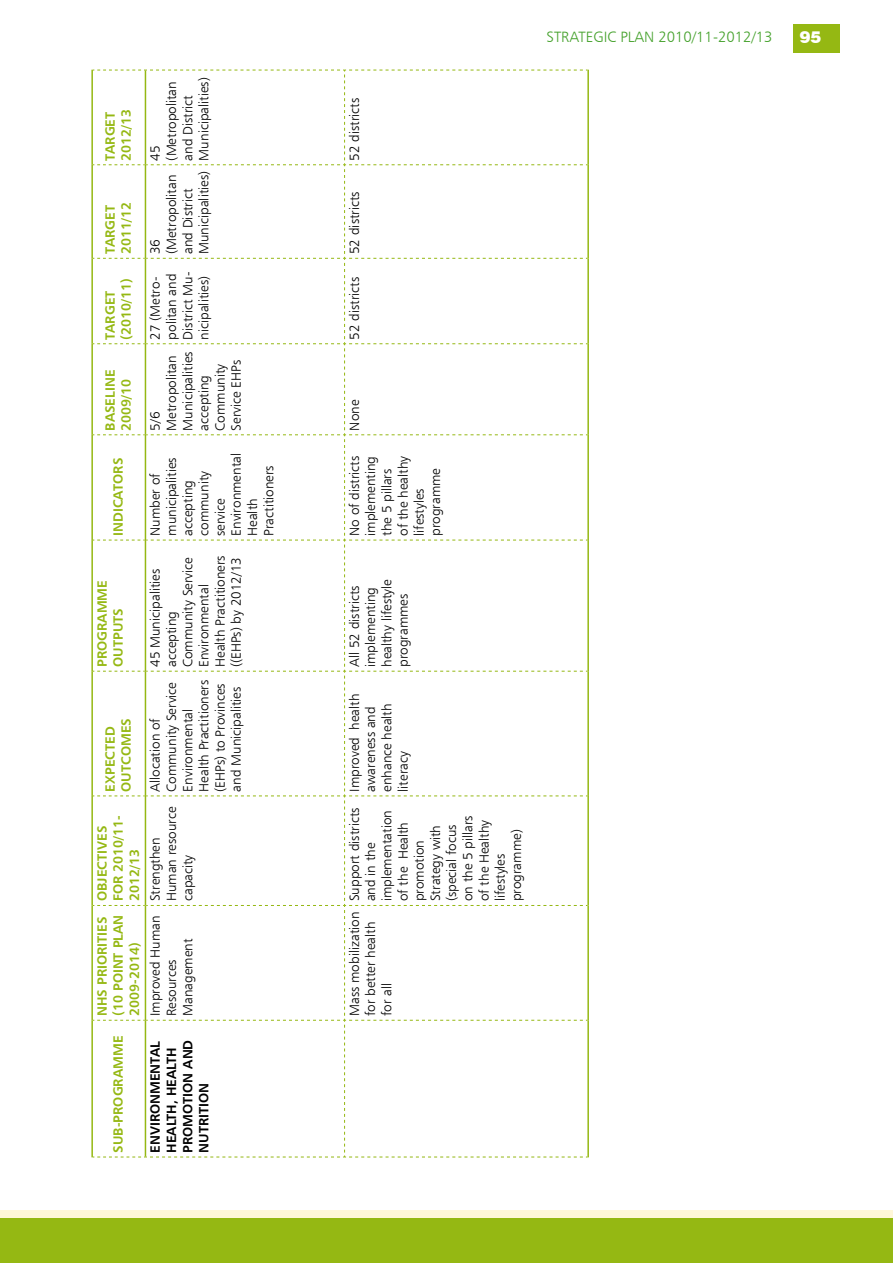
<style>
.page{position:relative;width:893px;height:1263px;background:#fff}
.page>*{position:absolute;margin:0;border:0;box-sizing:border-box;transform-origin:0 0}
.t1{font:900 16.5px "Swiss 721 BT";color:#fff}
.t2{font:15px "Humanist 777 BT Light B";color:#44a12b}
.t3{font:13.5px/16.2px "Humanist 777 BT Light B";color:#000}
.t4{font:13.5px/16.2px "Humanist 777 BT Bold B";color:#95b813}
.t5{font:13.5px/16.2px "Humanist 777 BT Bold B";color:#000}
</style>
<div class="page">
<div style="left:794px;top:24px;width:46px;height:29px;background:#95b813"></div>
<div style="left:0;top:1210px;width:893px;height:53px;background:#fff7d8"></div>
<div style="left:0;top:1218px;width:893px;height:45px;background:#95b813"></div>
<hr style="left:91px;top:1020px;width:2px;height:137px;background:#95b813">
<hr style="left:91px;top:905px;width:2px;height:115px;background:#95b813">
<hr style="left:91px;top:796px;width:2px;height:109px;background:#95b813">
<hr style="left:91px;top:671px;width:2px;height:125px;background:#95b813">
<hr style="left:91px;top:540px;width:2px;height:131px;background:#95b813">
<hr style="left:91px;top:435px;width:2px;height:105px;background:#95b813">
<hr style="left:91px;top:344px;width:2px;height:91px;background:#95b813">
<hr style="left:91px;top:258px;width:2px;height:86px;background:#95b813">
<hr style="left:91px;top:165px;width:2px;height:93px;background:#95b813">
<hr style="left:91px;top:70px;width:2px;height:95px;background:#95b813">
<hr style="left:587px;top:1020px;width:2px;height:137px;background:#95b813">
<hr style="left:587px;top:905px;width:2px;height:115px;background:#95b813">
<hr style="left:587px;top:796px;width:2px;height:109px;background:#95b813">
<hr style="left:587px;top:671px;width:2px;height:125px;background:#95b813">
<hr style="left:587px;top:540px;width:2px;height:131px;background:#95b813">
<hr style="left:587px;top:435px;width:2px;height:105px;background:#95b813">
<hr style="left:587px;top:344px;width:2px;height:91px;background:#95b813">
<hr style="left:587px;top:258px;width:2px;height:86px;background:#95b813">
<hr style="left:587px;top:165px;width:2px;height:93px;background:#95b813">
<hr style="left:587px;top:70px;width:2px;height:95px;background:#95b813">
<svg style="left:93px;top:70px;width:494px;height:1087px"></svg>
<p class="t4" style="left:102px;top:161px;width:53px;rotate:-90deg">TARGET<br>2012/13</p>
<p class="t4" style="left:102px;top:254px;width:53px;rotate:-90deg">TARGET<br>2011/12</p>
<p class="t4" style="left:102px;top:339px;width:63px;rotate:-90deg">TARGET (2010/11)</p>
<p class="t4" style="left:102px;top:431px;width:63px;rotate:-90deg">BASELINE<br>2009/10</p>
<p class="t3" style="left:147px;top:161px;width:85px;rotate:-90deg">45 (METROPOLITAN<br>AND DISTRICT<br>MUNICIPALITIES)</p>
<p class="t3" style="left:147px;top:254px;width:85px;rotate:-90deg">36 (METROPOLITAN<br>AND DISTRICT<br>MUNICIPALITIES)</p>
<p class="t3" style="left:147px;top:339px;width:69px;rotate:-90deg">27 (METRO-<br>POLITAN AND<br>DISTRICT MU-<br>NICIPALITIES)</p>
<p class="t3" style="left:147px;top:431px;width:81px;rotate:-90deg">5/6<br>METROPOLITAN<br>MUNICIPALITIES<br>ACCEPTING<br>COMMUNITY<br>SERVICE EHPS</p>
<p class="t4" style="left:110px;top:536px;width:79px;rotate:-90deg">INDICATORS</p>
<p class="t4" style="left:94px;top:667px;width:88px;rotate:-90deg">PROGRAMME<br>OUTPUTS</p>
<p class="t4" style="left:102px;top:792px;width:75px;rotate:-90deg">EXPECTED<br>OUTCOMES</p>
<p class="t4" style="left:94px;top:901px;width:87px;rotate:-90deg">OBJECTIVES<br>FOR 2010/11-<br>2012/13</p>
<p class="t4" style="left:94px;top:1016px;width:103px;rotate:-90deg">NHS PRIORITIES (10 POINT PLAN<br>2009-2014)</p>
<p class="t4" style="left:110px;top:1153px;width:118px;rotate:-90deg">SUB-PROGRAMME</p>
<p class="t3" style="left:147px;top:536px;width:84px;rotate:-90deg">NUMBER OF<br>MUNICIPALITIES<br>ACCEPTING<br>COMMUNITY<br>SERVICE<br>ENVIRONMENTAL<br>HEALTH<br>PRACTITIONERS</p>
<p class="t3" style="left:147px;top:667px;width:113px;rotate:-90deg">45 MUNICIPALITIES<br>ACCEPTING<br>COMMUNITY SERVICE<br>ENVIRONMENTAL<br>HEALTH PRACTITIONERS ((EHPS) BY 2012/13</p>
<p class="t3" style="left:147px;top:792px;width:113px;rotate:-90deg">ALLOCATION OF<br>COMMUNITY SERVICE<br>ENVIRONMENTAL<br>HEALTH PRACTITIONERS (EHPS) TO PROVINCES<br>AND MUNICIPALITIES</p>
<p class="t3" style="left:147px;top:901px;width:96px;rotate:-90deg">STRENGTHEN<br>HUMAN RESOURCE<br>CAPACITY</p>
<p class="t3" style="left:147px;top:1016px;width:102px;rotate:-90deg">IMPROVED HUMAN<br>RESOURCES<br>MANAGEMENT</p>
<p class="t5" style="left:147px;top:1153px;width:114px;rotate:-90deg">ENVIRONMENTAL<br>HEALTH, HEALTH<br>PROMOTION AND<br>NUTRITION</p>
<p class="t3" style="left:346px;top:161px;width:64px;rotate:-90deg">52 DISTRICTS</p>
<p class="t3" style="left:346px;top:254px;width:64px;rotate:-90deg">52 DISTRICTS</p>
<p class="t3" style="left:346px;top:339px;width:64px;rotate:-90deg">52 DISTRICTS</p>
<p class="t3" style="left:346px;top:431px;width:32px;rotate:-90deg">NONE</p>
<p class="t3" style="left:346px;top:536px;width:82px;rotate:-90deg">NO OF DISTRICTS<br>IMPLEMENTING<br>THE 5 PILLARS<br>OF THE HEALTHY<br>LIFESTYLES<br>PROGRAMME</p>
<p class="t3" style="left:346px;top:667px;width:89px;rotate:-90deg">ALL 52 DISTRICTS<br>IMPLEMENTING<br>HEALTHY LIFESTYLE<br>PROGRAMMES</p>
<p class="t3" style="left:346px;top:792px;width:99px;rotate:-90deg">IMPROVED HEALTH<br>AWARENESS AND<br>ENHANCE HEALTH<br>LITERACY</p>
<p class="t3" style="left:346px;top:901px;width:95px;rotate:-90deg">SUPPORT DISTRICTS<br>AND IN THE<br>IMPLEMENTATION<br>OF THE HEALTH<br>PROMOTION<br>STRATEGY WITH (SPECIAL FOCUS<br>ON THE 5 PILLARS<br>OF THE HEALTHY<br>LIFESTYLES<br>PROGRAMME)</p>
<p class="t3" style="left:346px;top:1016px;width:106px;rotate:-90deg">MASS MOBILIZATION<br>FOR BETTER HEALTH<br>FOR ALL</p>
<p class="t2" style="left:620px;top:27px;width:17px">PLAN</p>
<p class="t2" style="left:658px;top:27px;width:116px">2010/11-2012/13</p>
<p class="t1" style="left:800px;top:27px;width:23px">95</p>
</div>
